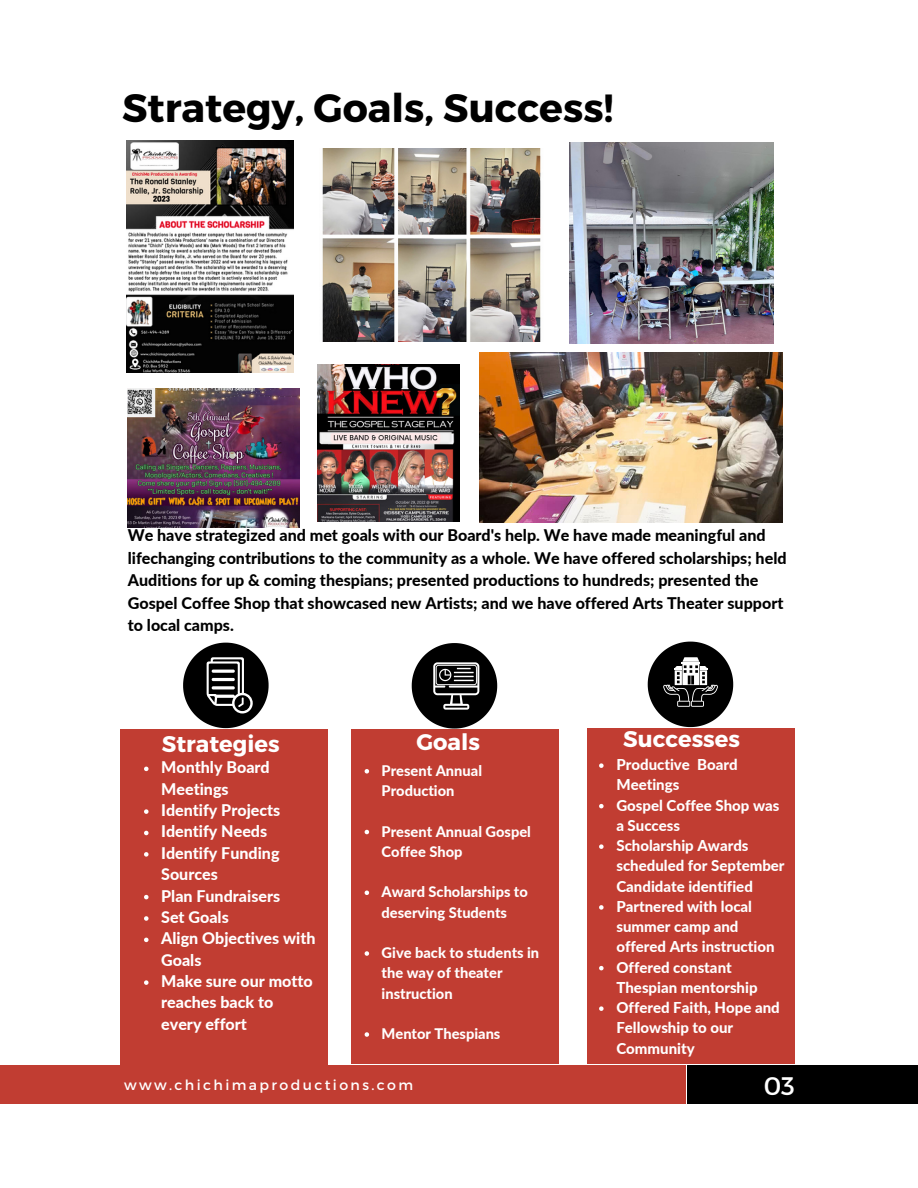
<style>
.page{position:relative;width:918px;height:1188px;background:#fff}
.page>*{position:absolute;margin:0;border:0;box-sizing:border-box;transform-origin:0 0}
.t1{font:700 39.45px "Montserrat";color:#000}
.t2{font:25.35px "Montserrat";color:#fff}
.t3{font:700 22.5px "Montserrat";color:#fff}
.t4{font:800 16.05px/22.5px "Lato";color:#000}
.t5{font:800 16.05px/21.3px "Lato";color:#fff}
.t6{font:800 15px/20.2px "Lato";color:#fff}
.t7{font:800 14.7px/20.2px "Lato";color:#fff}
.t8{font:14.1px "Montserrat";letter-spacing:.17em;color:#fff}
</style>
<div class="page">
<div style="left:687px;top:1065px;width:231px;height:39px;background:#000"></div>
<div style="left:0;top:1065px;width:686px;height:39px;background:#c13d32"></div>
<div style="left:120px;top:729px;width:207px;height:336px;background:#c13d32"></div>
<div style="left:351px;top:729px;width:208px;height:335px;background:#c13d32"></div>
<div style="left:587px;top:729px;width:208px;height:335px;background:#c13d32"></div>
<svg style="left:599px;top:763px;width:5px;height:5px"></svg>
<svg style="left:599px;top:804px;width:5px;height:4px"></svg>
<svg style="left:599px;top:844px;width:5px;height:5px"></svg>
<svg style="left:599px;top:905px;width:5px;height:5px"></svg>
<svg style="left:599px;top:966px;width:5px;height:4px"></svg>
<svg style="left:599px;top:1006px;width:5px;height:5px"></svg>
<svg style="left:183px;top:643px;width:86px;height:85px"></svg>
<svg style="left:412px;top:643px;width:85px;height:86px"></svg>
<svg style="left:648px;top:642px;width:85px;height:85px"></svg>
<img style="left:126px;top:141px;width:168px;height:231px">
<img style="left:322px;top:148px;width:219px;height:194px">
<img style="left:128px;top:389px;width:172px;height:138px">
<img style="left:318px;top:364px;width:141px;height:158px">
<img style="left:569px;top:142px;width:205px;height:202px">
<img style="left:480px;top:353px;width:302px;height:170px">
<svg style="left:144px;top:767px;width:5px;height:4px"></svg>
<svg style="left:144px;top:809px;width:5px;height:5px"></svg>
<svg style="left:144px;top:831px;width:5px;height:4px"></svg>
<svg style="left:144px;top:852px;width:5px;height:5px"></svg>
<svg style="left:144px;top:895px;width:5px;height:4px"></svg>
<svg style="left:144px;top:916px;width:5px;height:5px"></svg>
<svg style="left:144px;top:938px;width:5px;height:4px"></svg>
<svg style="left:144px;top:980px;width:5px;height:5px"></svg>
<svg style="left:365px;top:769px;width:4px;height:5px"></svg>
<svg style="left:365px;top:830px;width:4px;height:4px"></svg>
<svg style="left:365px;top:891px;width:4px;height:4px"></svg>
<svg style="left:365px;top:951px;width:4px;height:5px"></svg>
<svg style="left:365px;top:1032px;width:4px;height:5px"></svg>
<p class="t1" style="left:122px;top:83px;width:493px">Strategy, Goals, Success!</p>
<p class="t4" style="left:128px;top:524px;width:660px">We have strategized and met goals with our Board's help. We have made meaningful and lifechanging contributions to the community as a whole. We have offered scholarships; held Auditions for up &amp; coming thespians; presented productions to hundreds; presented the Gospel Coffee Shop that showcased new Artists; and we have offered Arts Theater support to local camps.</p>
<p class="t3" style="left:162px;top:729px;width:119px">Strategies</p>
<p class="t3" style="left:417px;top:727px;width:65px">Goals</p>
<p class="t5" style="left:161px;top:757px;width:110px">Monthly Board<br>Meetings</p>
<p class="t5" style="left:161px;top:799px;width:121px">Identify Projects</p>
<p class="t5" style="left:161px;top:821px;width:107px">Identify Needs</p>
<p class="t5" style="left:161px;top:842px;width:120px">Identify Funding<br>Sources</p>
<p class="t5" style="left:161px;top:885px;width:120px">Plan Fundraisers</p>
<p class="t5" style="left:161px;top:906px;width:69px">Set Goals</p>
<p class="t5" style="left:161px;top:928px;width:156px">Align Objectives with<br>Goals</p>
<p class="t5" style="left:161px;top:970px;width:153px">Make sure our motto reaches back to every effort</p>
<p class="t7" style="left:382px;top:760px;width:102px">Present Annual<br>Production</p>
<p class="t7" style="left:382px;top:821px;width:151px">Present Annual Gospel<br>Coffee Shop</p>
<p class="t7" style="left:382px;top:881px;width:148px">Award Scholarships to deserving Students</p>
<p class="t7" style="left:382px;top:942px;width:159px">Give back to students in the way of theater instruction</p>
<p class="t7" style="left:382px;top:1023px;width:120px">Mentor Thespians</p>
<p class="t3" style="left:623px;top:724px;width:118px">Successes</p>
<p class="t6" style="left:616px;top:754px;width:123px">Productive Board<br>Meetings</p>
<p class="t6" style="left:616px;top:795px;width:165px">Gospel Coffee Shop was a Success</p>
<p class="t6" style="left:616px;top:835px;width:170px">Scholarship Awards scheduled for September<br>Candidate identified</p>
<p class="t6" style="left:616px;top:896px;width:160px">Partnered with local summer camp and offered Arts instruction</p>
<p class="t6" style="left:616px;top:957px;width:143px">Offered constant<br>Thespian mentorship</p>
<p class="t6" style="left:616px;top:997px;width:165px">Offered Faith, Hope and<br>Fellowship to our<br>Community</p>
<p class="t8" style="left:124px;top:1076px;width:291px">www.chichimaproductions.com</p>
<p class="t2" style="left:764px;top:1069px;width:33px">03</p>
</div>
